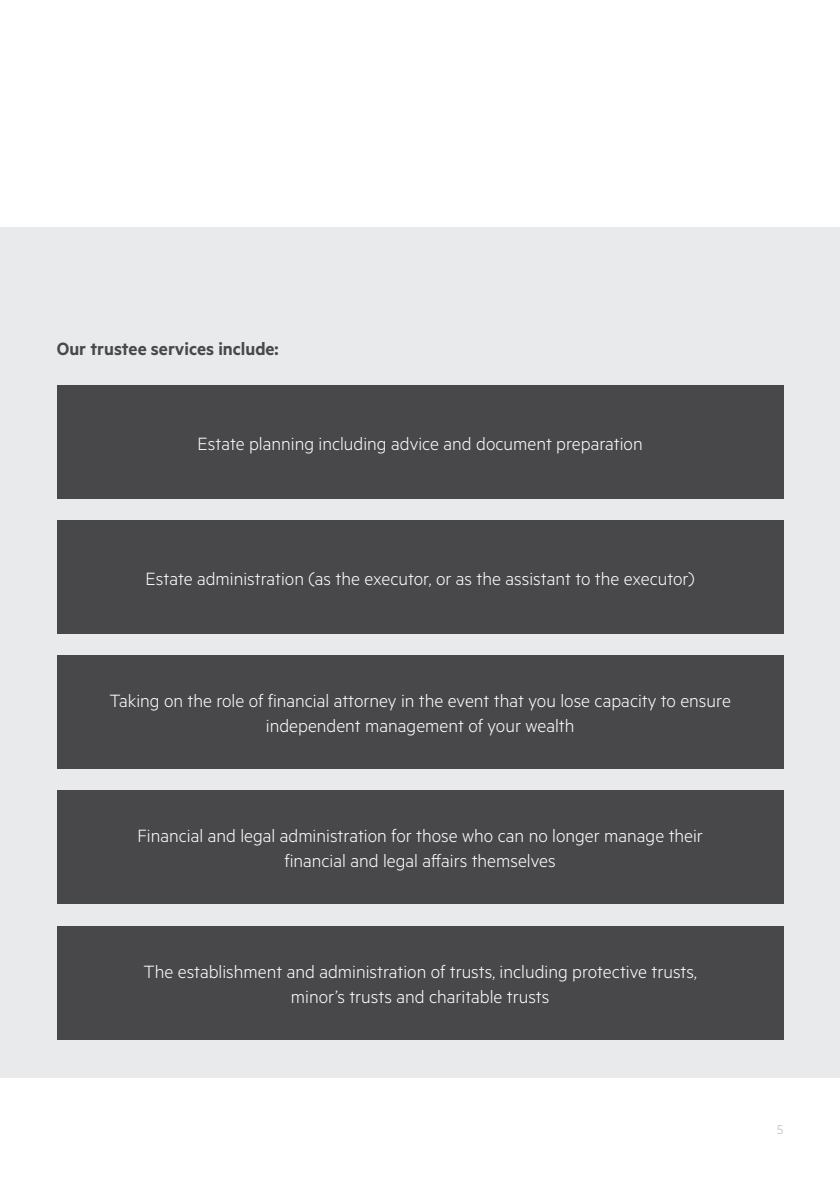
<style>
.page{position:relative;width:840px;height:1191px;background:#fff}
.page>*{position:absolute;margin:0;border:0;box-sizing:border-box;transform-origin:0 0}
.t1{font:300 20px/25px "Metric";color:#fff;text-align:center}
.t2{font:600 20px "Metric";color:#48484a}
.t3{font:300 14px "Metric";color:#b2b4b6}
</style>
<div class="page">
<div style="left:0;top:227px;width:839px;height:850px;background:#e9eaeb"></div>
<div style="left:57px;top:385px;width:726px;height:114px;background:#48484a"></div>
<div style="left:57px;top:926px;width:726px;height:113px;background:#48484a"></div>
<div style="left:57px;top:790px;width:726px;height:114px;background:#48484a"></div>
<div style="left:57px;top:655px;width:726px;height:114px;background:#48484a"></div>
<div style="left:57px;top:520px;width:726px;height:114px;background:#48484a"></div>
<p class="t2" style="left:57px;top:337px;width:223px">Our trustee services include:</p>
<p class="t1" style="left:197px;top:430px;width:446px">Estate planning including advice and document preparation</p>
<p class="t1" style="left:145px;top:565px;width:550px">Estate administration (as the executor, or as the assistant to the executor)</p>
<p class="t1" style="left:109px;top:687px;width:622px">Taking on the role of financial attorney in the event that you lose capacity to ensure independent management of your wealth</p>
<p class="t1" style="left:137px;top:823px;width:566px">Financial and legal administration for those who can no longer manage their financial and legal affairs themselves</p>
<p class="t1" style="left:143px;top:958px;width:554px">The establishment and administration of trusts, including protective trusts, minor’s trusts and charitable trusts</p>
<p class="t3" style="left:776px;top:1121px;width:8px">5</p>
</div>
